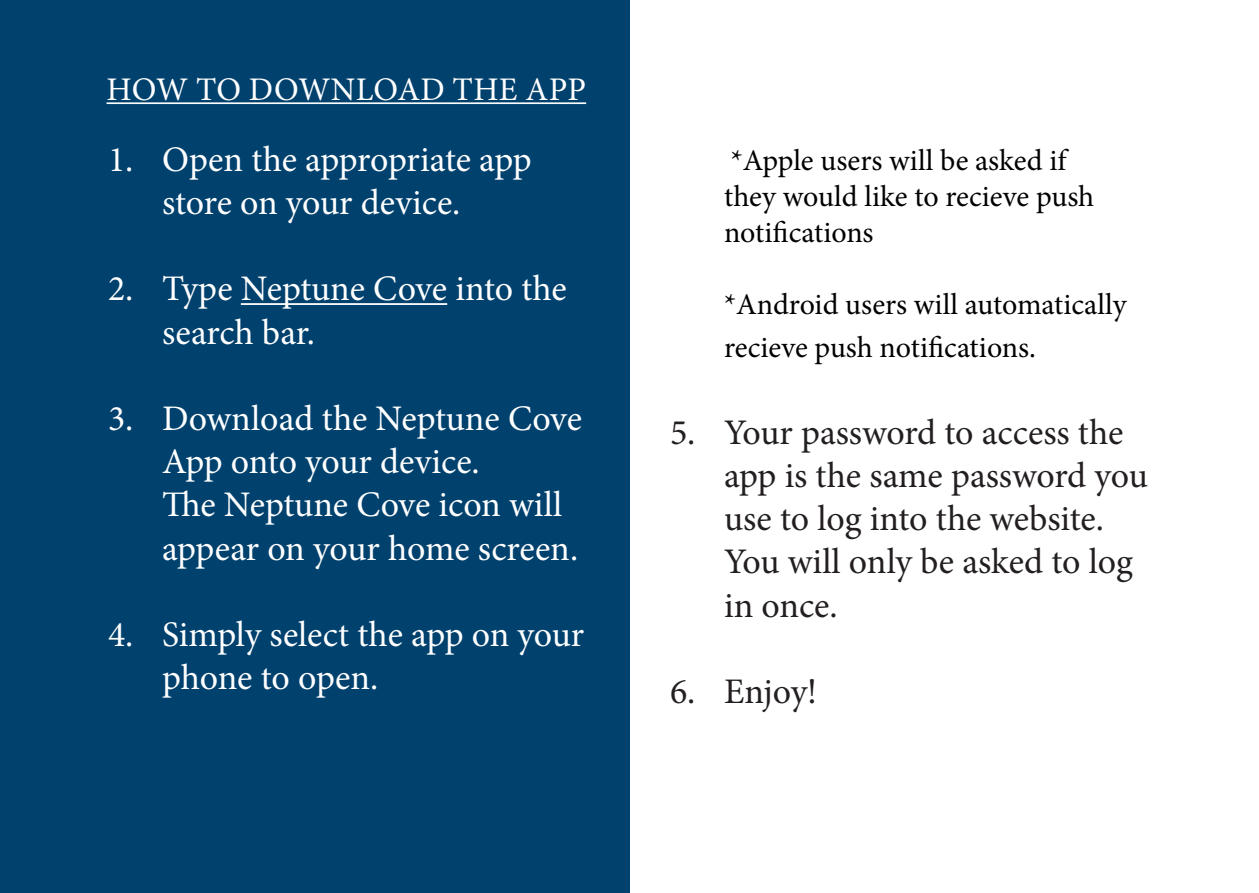
<style>
.page{position:relative;width:1259px;height:893px;background:#fff}
.page>*{position:absolute;margin:0;border:0;box-sizing:border-box;transform-origin:0 0}
.t1{font:36px/43.2px "Minion Pro";letter-spacing:-.005em;color:#fff}
.t2{font:36px/43.2px "Minion Pro";letter-spacing:-.005em;color:#231f20}
.t3{font:33px "Minion Pro";letter-spacing:.005em;color:#fff}
.t4{font:30px/36px "Minion Pro";letter-spacing:-.005em;color:#000}
</style>
<div class="page">
<div style="left:0;top:0;width:629px;height:893px;background:#00416e"></div>
<hr style="left:241px;top:303px;width:206px;height:2px;background:#fff">
<hr style="left:106px;top:102px;width:480px;height:2px;background:#fff">
<p class="t3" style="left:106px;top:67px;width:481px">HOW TO DOWNLOAD THE APP</p>
<p class="t1" style="left:108px;top:138px;width:425px;text-align:center">1. Open the appropriate app store on your device.</p>
<p class="t1" style="left:162px;top:268px;width:406px;text-indent:-54px">2. Type Neptune Cove into the search bar.</p>
<p class="t1" style="left:162px;top:397px;width:421px;text-indent:-54px">3. Download the Neptune Cove<br>App onto your device.<br>The Neptune Cove icon will appear on your home screen.</p>
<p class="t1" style="left:162px;top:613px;width:424px;text-indent:-54px">4. Simply select the app on your phone to open.</p>
<p class="t4" style="left:724px;top:143px;width:372px">*Apple users will be asked if they would like to recieve push notifications</p>
<p class="t4" style="left:724px;top:283px;width:404px;line-height:43.2px">*Android users will automatically recieve push notifications.</p>
<p class="t2" style="left:724px;top:411px;width:425px;text-indent:-54px">5. Your password to access the app is the same password you use to log into the website.<br>You will only be asked to log in once.</p>
<p class="t2" style="left:670px;top:670px;width:149px">6. Enjoy!</p>
</div>
